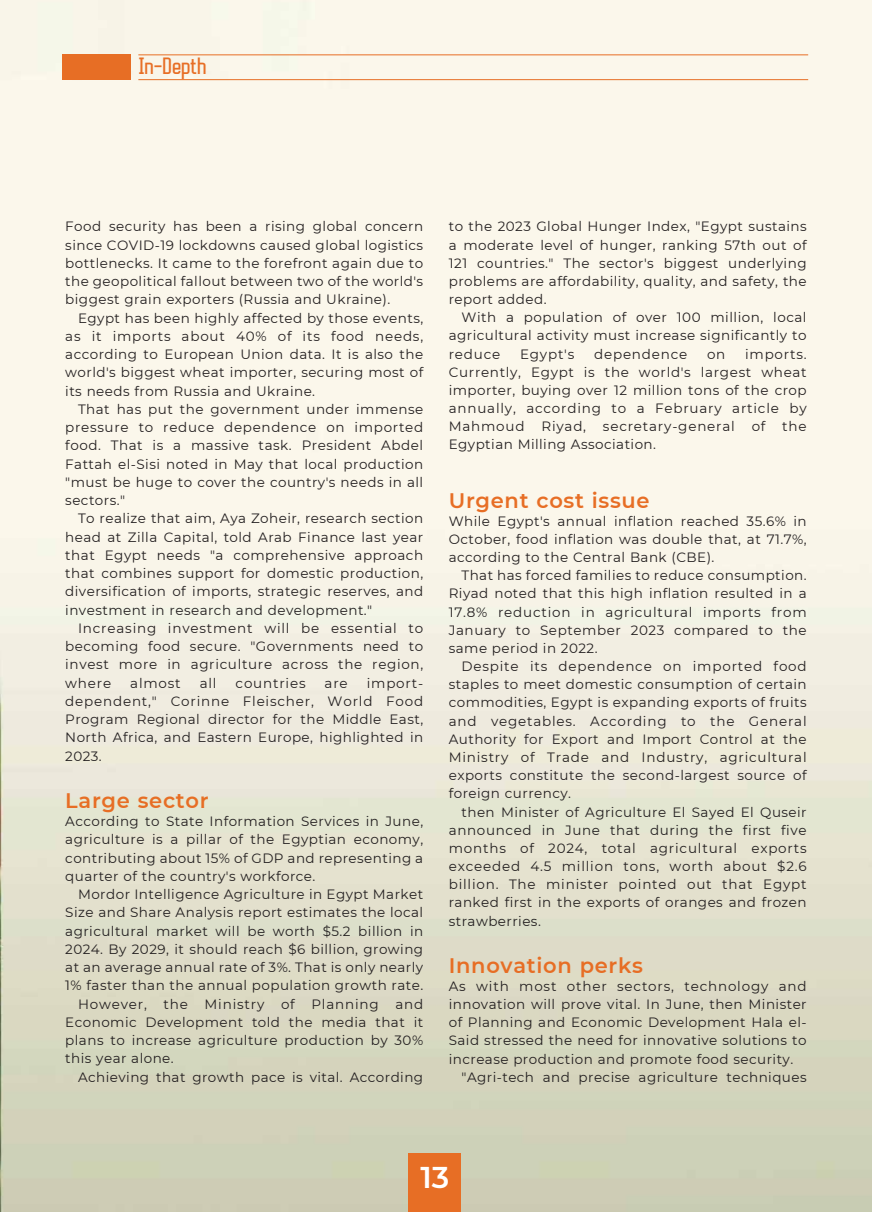
<style>
.page{position:relative;width:872px;height:1212px;background:#fff}
.page>*{position:absolute;margin:0;border:0;box-sizing:border-box;transform-origin:0 0}
.t1{font:600 30px "Montserrat";color:#fff}
.t2{font:700 21.9px "Autobus";color:#e76e25}
.t3{font:600 21px "Montserrat";letter-spacing:.035em;color:#e76e25}
.t4{font:13.5px/18.1px "Montserrat";letter-spacing:.035em;color:#231f20;text-align:justify}
.t5{font:13.5px "Montserrat";letter-spacing:.06em;color:#231f20}
</style>
<div class="page">
<img style="left:0;top:0;width:872px;height:1212px">
<div style="left:409px;top:1153px;width:52px;height:59px;background:#e76e25"></div>
<hr style="left:138px;top:54px;width:670px;height:1px;background:#e76e25">
<hr style="left:138px;top:79px;width:670px;height:1px;background:#e76e25">
<div style="left:62px;top:54px;width:69px;height:26px;background:#e76e25"></div>
<h2 class="t2" style="left:138px;top:58px;width:70px">In-Depth</h2>
<p class="t4" style="left:65px;top:217px;width:359px">Food security has been a rising global concern since COVID-19 lockdowns caused global logistics bottlenecks. It came to the forefront again due to the geopolitical fallout between two of the world's biggest grain exporters (Russia and Ukraine).</p>
<p class="t4" style="left:65px;top:309px;width:359px;text-indent:13px">Egypt has been highly affected by those events, as it imports about 40% of its food needs, according to European Union data. It is also the world's biggest wheat importer, securing most of its needs from Russia and Ukraine.</p>
<p class="t4" style="left:65px;top:400px;width:359px;text-indent:13px">That has put the government under immense pressure to reduce dependence on imported food. That is a massive task. President Abdel Fattah el-Sisi noted in May that local production "must be huge to cover the country's needs in all sectors."</p>
<p class="t4" style="left:65px;top:509px;width:359px;text-indent:13px">To realize that aim, Aya Zoheir, research section head at Zilla Capital, told Arab Finance last year that Egypt needs "a comprehensive approach that combines support for domestic production, diversification of imports, strategic reserves, and investment in research and development."</p>
<p class="t4" style="left:65px;top:619px;width:359px;text-indent:13px">Increasing investment will be essential to becoming food secure. "Governments need to invest more in agriculture across the region, where</p>
<p class="t4" style="left:65px;top:674px;width:359px;text-indent:301px">import&shy;dependent," Corinne Fleischer, World Food Program Regional director for the Middle East, North Africa, and Eastern Europe, highlighted in 2023.</p>
<h3 class="t3" style="left:65px;top:787px;width:145px">Large sector</h3>
<p class="t4" style="left:65px;top:812px;width:359px">According to State Information Services in June, agriculture is a pillar of the Egyptian economy, contributing about 15% of GDP and representing a quarter of the country's workforce.</p>
<p class="t4" style="left:78px;top:885px;width:347px">Mordor Intelligence Agriculture in Egypt Market</p>
<p class="t4" style="left:65px;top:903px;width:359px">Size and Share Analysis report estimates the local</p>
<p class="t4" style="left:65px;top:922px;width:359px">agricultural market will be worth $5.2 billion in</p>
<p class="t4" style="left:65px;top:940px;width:359px">2024. By 2029, it should reach $6 billion, growing</p>
<p class="t4" style="left:65px;top:958px;width:359px">at an average annual rate of 3%. That is only nearly</p>
<p class="t4" style="left:65px;top:976px;width:359px">1% faster than the annual population growth rate.</p>
<p class="t5" style="left:78px;top:995px;width:347px">However, the Ministry of Planning and</p>
<p class="t4" style="left:65px;top:1013px;width:359px">Economic Development told the media that it</p>
<p class="t4" style="left:65px;top:1031px;width:359px">plans to increase agriculture production by 30%</p>
<p class="t4" style="left:65px;top:1049px;width:110px">this year alone.</p>
<p class="t4" style="left:78px;top:1068px;width:347px">Achieving that growth pace is vital. According</p>
<p class="t4" style="left:130px;top:674px;width:52px">almost</p>
<p class="t4" style="left:200px;top:674px;width:18px">all</p>
<p class="t5" style="left:236px;top:674px;width:72px">countries</p>
<p class="t4" style="left:325px;top:674px;width:25px">are</p>
<p class="t4" style="left:449px;top:217px;width:359px">to the 2023 Global Hunger Index, "Egypt sustains a moderate level of hunger, ranking 57th out of 121 countries." The sector's biggest underlying problems are affordability, quality, and safety, the report added.</p>
<p class="t4" style="left:449px;top:308px;width:359px;text-indent:13px">With a population of over 100 million, local agricultural activity must increase significantly to reduce</p>
<p class="t4" style="left:449px;top:345px;width:359px;text-indent:296px">imports.<br>Currently, Egypt is the world's largest wheat importer, buying over 12 million tons of the crop annually, according to a February article by Mahmoud Riyad, secretary-general of the Egyptian Milling Association.</p>
<h3 class="t3" style="left:449px;top:487px;width:202px">Urgent cost issue</h3>
<p class="t4" style="left:449px;top:512px;width:359px">While Egypt's annual inflation reached 35.6% in October, food inflation was double that, at 71.7%, according to the Central Bank (CBE).</p>
<p class="t4" style="left:449px;top:566px;width:359px;text-indent:13px">That has forced families to reduce consumption.<br>Riyad noted that this high inflation resulted in a 17.8% reduction in agricultural imports from January to September 2023 compared to the same period in 2022.</p>
<p class="t4" style="left:449px;top:657px;width:359px;text-indent:13px">Despite its dependence on imported food staples to meet domestic consumption of certain commodities, Egypt is expanding exports of fruits and vegetables. According to the General Authority for Export and Import Control at the Ministry of Trade and Industry, agricultural exports constitute the second-largest source of foreign currency.</p>
<p class="t4" style="left:449px;top:802px;width:359px;text-indent:13px">then Minister of Agriculture El Sayed El Quseir announced in June that during the first five months of 2024, total agricultural exports exceeded 4.5 million tons, worth about $2.6 billion. The minister pointed out that Egypt ranked first in the exports of oranges and frozen strawberries.</p>
<h3 class="t3" style="left:449px;top:952px;width:196px">Innovation perks</h3>
<p class="t5" style="left:449px;top:978px;width:359px">As with most other sectors, technology and</p>
<p class="t4" style="left:449px;top:995px;width:359px">innovation will prove vital. In June, then Minister</p>
<p class="t4" style="left:449px;top:1013px;width:359px">of Planning and Economic Development Hala el-</p>
<p class="t4" style="left:449px;top:1031px;width:359px">Said stressed the need for innovative solutions to</p>
<p class="t4" style="left:449px;top:1049px;width:346px">increase production and promote food security.</p>
<p class="t4" style="left:461px;top:1068px;width:347px">"Agri-tech and precise agriculture techniques</p>
<p class="t4" style="left:520px;top:345px;width:56px">Egypt's</p>
<p class="t5" style="left:594px;top:345px;width:95px">dependence</p>
<p class="t4" style="left:707px;top:345px;width:20px">on</p>
<h1 class="t1" style="left:420px;top:1159px;width:30px">13</h1>
</div>
